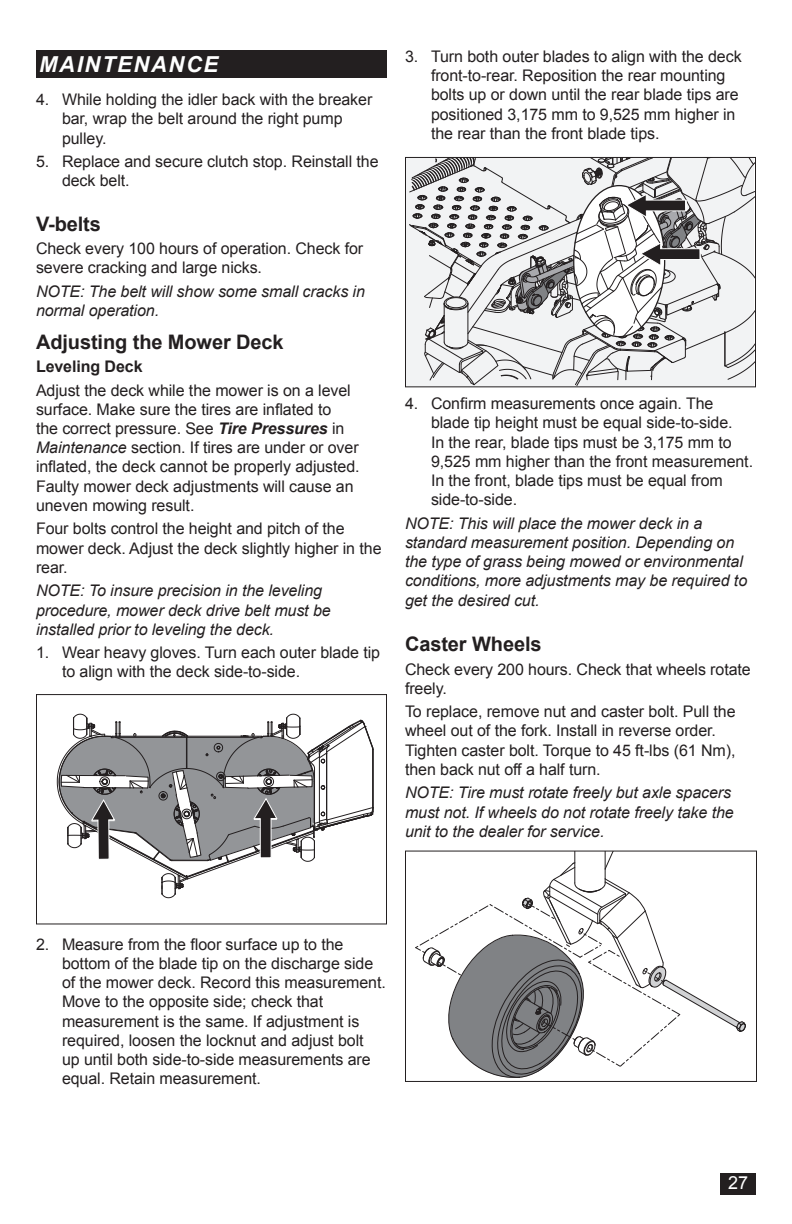
<style>
.page{position:relative;width:792px;height:1224px;background:#fff}
.page>*{position:absolute;margin:0;border:0;box-sizing:border-box;transform-origin:0 0}
.t1{font:italic 700 22px "Arial";letter-spacing:.075em;color:#fff}
.Head_10{font:700 20px "Arial";letter-spacing:-.005em;color:#231f20}
.t2{font:18px "Arial";color:#fff}
.Body_Text{font:16px/19.2px "Arial";letter-spacing:-.005em;color:#231f20}
.Body_Text-2{font:italic 16px/19.2px "Arial";letter-spacing:-.005em;color:#231f20}
.Body_Bold{font:700 16px "Arial";letter-spacing:-.005em;color:#231f20}
.s1{font-weight:700;font-style:italic}
.s2{font-style:italic}
</style>
<div class="page">
<div style="left:36px;top:694px;width:351px;height:230px;border:1px solid #231f20"></div>
<svg style="left:57px;top:714px;width:317px;height:184px"></svg>
<svg style="left:409px;top:157px;width:347px;height:229px"></svg>
<svg style="left:415px;top:853px;width:331px;height:225px"></svg>
<div style="left:405px;top:851px;width:352px;height:231px;border:1px solid #231f20"></div>
<div style="left:721px;top:1174px;width:35px;height:21px;background:#231f20"></div>
<div style="left:36px;top:50px;width:351px;height:28px;background:#231f20"></div>
<h1 class="t1" style="left:39px;top:50px;width:181px">MAINTENANCE</h1>
<p class="Body_Text" style="left:62px;top:90px;width:312px;text-indent:-26px">4. While holding the idler back with the breaker bar, wrap the belt around the right pump pulley.</p>
<p class="Body_Text" style="left:62px;top:152px;width:318px;text-indent:-26px">5. Replace and secure clutch stop. Reinstall the deck belt.</p>
<p class="Head_10" style="left:36px;top:210px;width:66px">V-belts</p>
<p class="Body_Text" style="left:36px;top:239px;width:329px">Check every 100 hours of operation. Check for severe cracking and large nicks.</p>
<p class="Body_Text-2" style="left:36px;top:282px;width:330px">NOTE: The belt will show some small cracks in normal operation.</p>
<p class="Head_10" style="left:36px;top:328px;width:249px">Adjusting the Mower Deck</p>
<p class="Body_Bold" style="left:36px;top:356px;width:108px">Leveling Deck</p>
<p class="Body_Text" style="left:36px;top:381px;width:325px">Adjust the deck while the mower is on a level surface. Make sure the tires are inflated to<br>the correct pressure. See <span class="s1">Tire Pressures</span> in <span class="s2">Maintenance</span> section. If tires are under or over inflated, the deck cannot be properly adjusted.<br>Faulty mower deck adjustments will cause an uneven mowing result.</p>
<p class="Body_Text" style="left:36px;top:519px;width:347px">Four bolts control the height and pitch of the mower deck. Adjust the deck slightly higher in the rear.</p>
<p class="Body_Text-2" style="left:36px;top:581px;width:296px">NOTE: To insure precision in the leveling procedure, mower deck drive belt must be installed prior to leveling the deck.</p>
<p class="Body_Text" style="left:62px;top:643px;width:320px;text-indent:-26px">1. Wear heavy gloves. Turn each outer blade tip to align with the deck side-to-side.</p>
<p class="Body_Text" style="left:431px;top:47px;width:312px;text-indent:-26px">3. Turn both outer blades to align with the deck front-to-rear. Reposition the rear mounting bolts up or down until the rear blade tips are positioned 3,175 mm to 9,525 mm higher in the rear than the front blade tips.</p>
<p class="Body_Text" style="left:431px;top:394px;width:324px;text-indent:-26px">4. Confirm measurements once again. The blade tip height must be equal side-to-side.<br>In the rear, blade tips must be 3,175 mm to 9,525 mm higher than the front measurement.<br>In the front, blade tips must be equal from side-to-side.</p>
<p class="Body_Text-2" style="left:405px;top:514px;width:344px">NOTE: This will place the mower deck in a standard measurement position. Depending on the type of grass being mowed or environmental conditions, more adjustments may be required to get the desired cut.</p>
<p class="Head_10" style="left:405px;top:631px;width:138px">Caster Wheels</p>
<p class="Body_Text" style="left:405px;top:660px;width:347px">Check every 200 hours. Check that wheels rotate freely.</p>
<p class="Body_Text" style="left:405px;top:702px;width:332px">To replace, remove nut and caster bolt. Pull the wheel out of the fork. Install in reverse order.<br>Tighten caster bolt. Torque to 45 ft-lbs (61 Nm), then back nut off a half turn.</p>
<p class="Body_Text-2" style="left:405px;top:783px;width:330px">NOTE: Tire must rotate freely but axle spacers must not. If wheels do not rotate freely take the unit to the dealer for service.</p>
<p class="Body_Text" style="left:62px;top:935px;width:325px;text-indent:-26px">2. Measure from the floor surface up to the bottom of the blade tip on the discharge side of the mower deck. Record this measurement.<br>Move to the opposite side; check that measurement is the same. If adjustment is required, loosen the locknut and adjust bolt<br>up until both side-to-side measurements are equal. Retain measurement.</p>
<p class="t2" style="left:728px;top:1171px;width:22px">27</p>
</div>
